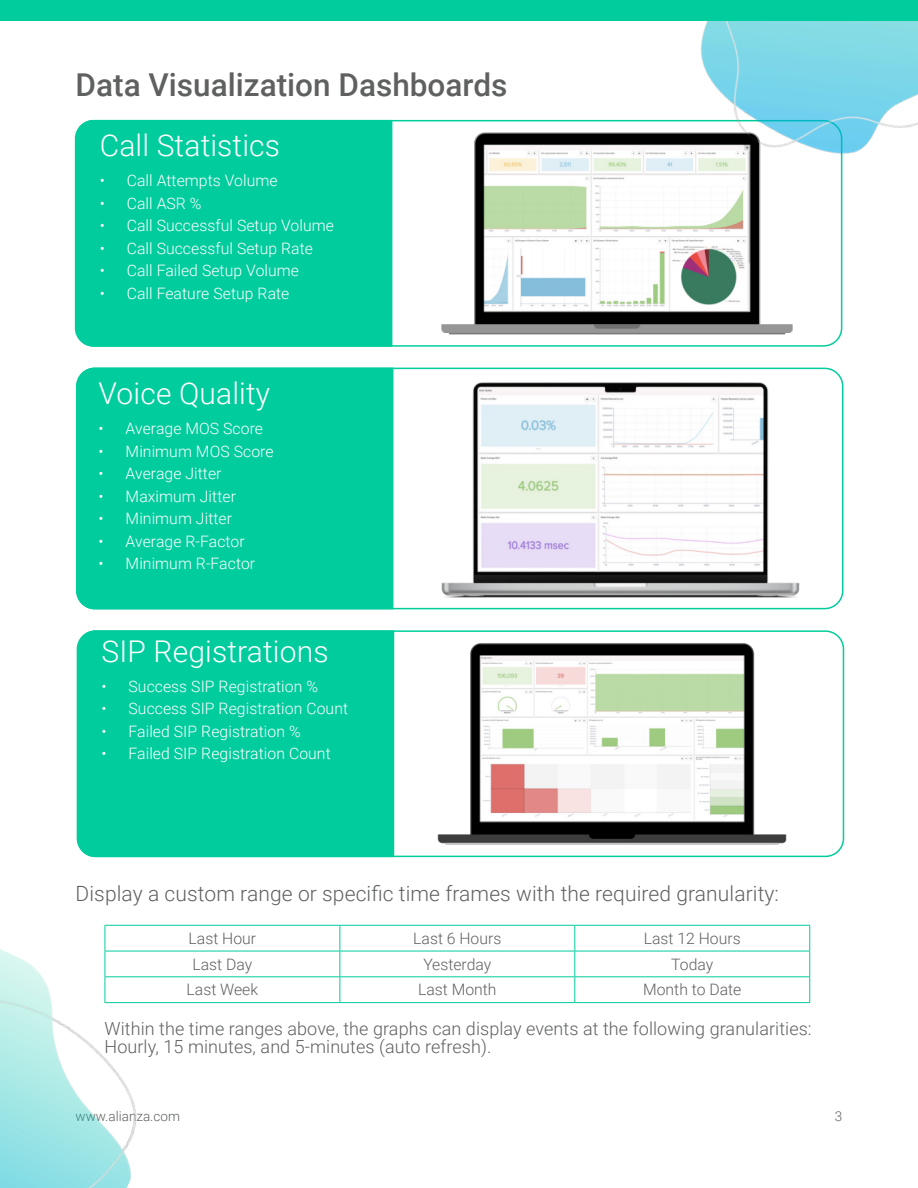
<style>
.page{position:relative;width:918px;height:1188px;background:#fff}
.page>*{position:absolute;margin:0;border:0;box-sizing:border-box;transform-origin:0 0}
.Headline_01{font:500 31.5px "Roboto";color:#5f6060}
.Body_text_medium{font:300 30px "Roboto";letter-spacing:.005em;color:#fff}
.Body_text_medium-2{font:300 21px "Roboto";letter-spacing:.005em;color:#5f6060}
.Body_text_medium-3{font:300 18px/18px "Roboto";letter-spacing:.005em;color:#5f6060}
.t1{font:300 15.75px "Roboto";letter-spacing:.005em;color:#fff}
.t2{font:300 15.75px "Roboto";color:#5f6060}
.t3{font:300 13.5px "Roboto";color:#5f6060}
</style>
<div class="page">
<div style="left:77px;top:368px;width:316px;height:241px;background:#00cc9e"></div>
<div style="left:77px;top:630px;width:317px;height:227px;background:#00cc9e"></div>
<div style="left:76px;top:120px;width:316px;height:227px;background:#00cc9e"></div>
<img style="left:435px;top:120px;width:363px;height:227px">
<img style="left:438px;top:367px;width:365px;height:230px">
<img style="left:433px;top:630px;width:358px;height:215px">
<img style="left:644px;top:21px;width:274px;height:198px">
<div style="left:0;top:0;width:918px;height:21px;background:#00cc9e"></div>
<img style="left:0;top:949px;width:176px;height:239px">
<hr style="left:105px;top:925px;width:235px;height:1px;background:#00cc9c">
<hr style="left:105px;top:1002px;width:235px;height:1px;background:#00cc9c">
<hr style="left:105px;top:951px;width:235px;height:1px;background:#00cc9c">
<svg style="left:105px;top:926px;width:1px;height:76px"></svg>
<hr style="left:340px;top:951px;width:235px;height:1px;background:#00cc9c">
<hr style="left:575px;top:951px;width:235px;height:1px;background:#00cc9c">
<hr style="left:105px;top:976px;width:235px;height:1px;background:#00cc9c">
<hr style="left:340px;top:976px;width:235px;height:1px;background:#00cc9c">
<hr style="left:575px;top:976px;width:235px;height:1px;background:#00cc9c">
<hr style="left:575px;top:925px;width:235px;height:1px;background:#00cc9c">
<svg style="left:809px;top:926px;width:1px;height:76px"></svg>
<hr style="left:575px;top:1002px;width:235px;height:1px;background:#00cc9c">
<hr style="left:340px;top:925px;width:235px;height:1px;background:#00cc9c">
<svg style="left:339px;top:926px;width:1px;height:76px"></svg>
<svg style="left:574px;top:926px;width:1px;height:76px"></svg>
<hr style="left:340px;top:1002px;width:235px;height:1px;background:#00cc9c">
<p class="Headline_01" style="left:76px;top:62px;width:433px">Data Visualization Dashboards</p>
<p class="Body_text_medium" style="left:100px;top:125px;width:182px">Call Statistics</p>
<p class="t1" style="left:100px;top:170px;width:179px">• Call Attempts Volume</p>
<p class="t1" style="left:100px;top:192px;width:103px">• Call ASR %</p>
<p class="t1" style="left:100px;top:215px;width:236px">• Call Successful Setup Volume</p>
<p class="t1" style="left:100px;top:237px;width:215px">• Call Successful Setup Rate</p>
<p class="t1" style="left:100px;top:260px;width:201px">• Call Failed Setup Volume</p>
<p class="t1" style="left:100px;top:282px;width:191px">• Call Feature Setup Rate</p>
<p class="Body_text_medium" style="left:99px;top:373px;width:173px">Voice Quality</p>
<p class="t1" style="left:99px;top:418px;width:166px">• Average MOS Score</p>
<p class="t1" style="left:99px;top:440px;width:176px">• Minimum MOS Score</p>
<p class="t1" style="left:99px;top:463px;width:124px">• Average Jitter</p>
<p class="t1" style="left:99px;top:485px;width:139px">• Maximum Jitter</p>
<p class="t1" style="left:99px;top:508px;width:135px">• Minimum Jitter</p>
<p class="t1" style="left:99px;top:530px;width:148px">• Average R-Factor</p>
<p class="t1" style="left:99px;top:553px;width:158px">• Minimum R-Factor</p>
<p class="Body_text_medium" style="left:102px;top:630px;width:229px">SIP Registrations</p>
<p class="t1" style="left:102px;top:675px;width:218px">• Success SIP Registration %</p>
<p class="t1" style="left:102px;top:698px;width:248px">• Success SIP Registration Count</p>
<p class="t1" style="left:102px;top:720px;width:201px">• Failed SIP Registration %</p>
<p class="t1" style="left:102px;top:743px;width:231px">• Failed SIP Registration Count</p>
<p class="Body_text_medium-2" style="left:76px;top:879px;width:705px">Display a custom range or specific time frames with the required granularity:</p>
<p class="t2" style="left:189px;top:927px;width:69px">Last Hour</p>
<p class="t2" style="left:413px;top:927px;width:90px">Last 6 Hours</p>
<p class="t2" style="left:644px;top:927px;width:98px">Last 12 Hours</p>
<p class="t2" style="left:193px;top:953px;width:61px">Last Day</p>
<p class="t2" style="left:423px;top:953px;width:69px">Yesterday</p>
<p class="t2" style="left:671px;top:953px;width:44px">Today</p>
<p class="t2" style="left:187px;top:979px;width:73px">Last Week</p>
<p class="t2" style="left:418px;top:979px;width:80px">Last Month</p>
<p class="t2" style="left:643px;top:979px;width:100px">Month to Date</p>
<p class="Body_text_medium-3" style="left:105px;top:1019px;width:709px">Within the time ranges above, the graphs can display events at the following granularities:<br>Hourly, 15 minutes, and 5-minutes (auto refresh).</p>
<p class="t3" style="left:76px;top:1106px;width:106px">www.alianza.com</p>
<p class="t3" style="left:835px;top:1106px;width:9px">3</p>
</div>
